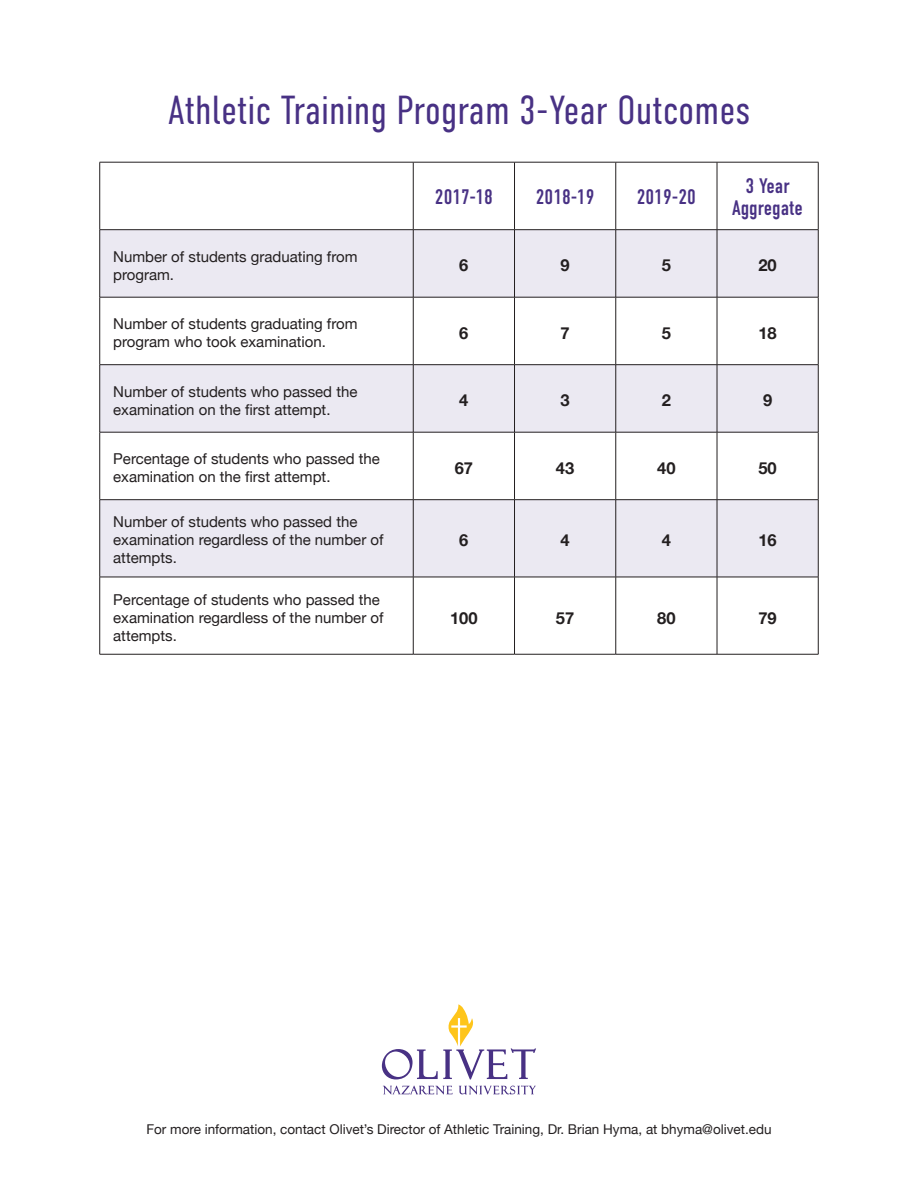
<style>
.page{position:relative;width:918px;height:1188px;background:#fff}
.page>*{position:absolute;margin:0;border:0;box-sizing:border-box;transform-origin:0 0}
.t1{font:300 40.5px "DIN Condensed";color:#483184}
.t2{font:21px/22.5px "DIN Condensed";color:#483184;text-align:center}
.t3{font:700 16.5px "Helvetica Neue";color:#231f20}
.t4{font:15px/18px "Helvetica Neue";color:#231f20}
.t5{font:13.5px "Helvetica Neue";color:#231f20}
</style>
<div class="page">
<svg style="left:382px;top:1004px;width:154px;height:91px"></svg>
<svg style="left:100px;top:230px;width:718px;height:347px;fill:#ebe9f2"></svg>
<hr style="left:100px;top:162px;width:313px;height:1px;background:#231f20">
<hr style="left:99px;top:162px;width:1px;height:68px;background:#231f20">
<hr style="left:413px;top:162px;width:102px;height:1px;background:#231f20">
<hr style="left:413px;top:162px;width:1px;height:68px;background:#231f20">
<hr style="left:515px;top:162px;width:101px;height:1px;background:#231f20">
<hr style="left:514px;top:162px;width:1px;height:68px;background:#231f20">
<hr style="left:616px;top:162px;width:101px;height:1px;background:#231f20">
<hr style="left:616px;top:162px;width:1px;height:68px;background:#231f20">
<hr style="left:717px;top:162px;width:101px;height:1px;background:#231f20">
<hr style="left:717px;top:162px;width:1px;height:68px;background:#231f20">
<hr style="left:818px;top:162px;width:1px;height:68px;background:#231f20">
<hr style="left:100px;top:229px;width:313px;height:1px;background:#231f20">
<hr style="left:99px;top:230px;width:1px;height:67px;background:#231f20">
<hr style="left:413px;top:229px;width:102px;height:1px;background:#231f20">
<hr style="left:413px;top:230px;width:1px;height:67px;background:#231f20">
<hr style="left:515px;top:229px;width:101px;height:1px;background:#231f20">
<hr style="left:514px;top:230px;width:1px;height:67px;background:#231f20">
<hr style="left:616px;top:229px;width:101px;height:1px;background:#231f20">
<hr style="left:616px;top:230px;width:1px;height:67px;background:#231f20">
<hr style="left:717px;top:229px;width:101px;height:1px;background:#231f20">
<hr style="left:717px;top:230px;width:1px;height:67px;background:#231f20">
<hr style="left:818px;top:230px;width:1px;height:67px;background:#231f20">
<hr style="left:100px;top:297px;width:313px;height:1px;background:#231f20">
<hr style="left:99px;top:297px;width:1px;height:67px;background:#231f20">
<hr style="left:413px;top:297px;width:102px;height:1px;background:#231f20">
<hr style="left:413px;top:297px;width:1px;height:67px;background:#231f20">
<hr style="left:515px;top:297px;width:101px;height:1px;background:#231f20">
<hr style="left:514px;top:297px;width:1px;height:67px;background:#231f20">
<hr style="left:616px;top:297px;width:101px;height:1px;background:#231f20">
<hr style="left:616px;top:297px;width:1px;height:67px;background:#231f20">
<hr style="left:717px;top:297px;width:101px;height:1px;background:#231f20">
<hr style="left:717px;top:297px;width:1px;height:67px;background:#231f20">
<hr style="left:818px;top:297px;width:1px;height:67px;background:#231f20">
<hr style="left:100px;top:364px;width:313px;height:1px;background:#231f20">
<hr style="left:99px;top:365px;width:1px;height:67px;background:#231f20">
<hr style="left:413px;top:364px;width:102px;height:1px;background:#231f20">
<hr style="left:413px;top:365px;width:1px;height:67px;background:#231f20">
<hr style="left:515px;top:364px;width:101px;height:1px;background:#231f20">
<hr style="left:514px;top:365px;width:1px;height:67px;background:#231f20">
<hr style="left:616px;top:364px;width:101px;height:1px;background:#231f20">
<hr style="left:616px;top:365px;width:1px;height:67px;background:#231f20">
<hr style="left:717px;top:364px;width:101px;height:1px;background:#231f20">
<hr style="left:717px;top:365px;width:1px;height:67px;background:#231f20">
<hr style="left:818px;top:365px;width:1px;height:67px;background:#231f20">
<hr style="left:100px;top:432px;width:313px;height:1px;background:#231f20">
<hr style="left:99px;top:432px;width:1px;height:68px;background:#231f20">
<hr style="left:413px;top:432px;width:102px;height:1px;background:#231f20">
<hr style="left:413px;top:432px;width:1px;height:68px;background:#231f20">
<hr style="left:515px;top:432px;width:101px;height:1px;background:#231f20">
<hr style="left:514px;top:432px;width:1px;height:68px;background:#231f20">
<hr style="left:616px;top:432px;width:101px;height:1px;background:#231f20">
<hr style="left:616px;top:432px;width:1px;height:68px;background:#231f20">
<hr style="left:717px;top:432px;width:101px;height:1px;background:#231f20">
<hr style="left:717px;top:432px;width:1px;height:68px;background:#231f20">
<hr style="left:818px;top:432px;width:1px;height:68px;background:#231f20">
<hr style="left:100px;top:499px;width:313px;height:1px;background:#231f20">
<hr style="left:99px;top:500px;width:1px;height:77px;background:#231f20">
<hr style="left:413px;top:499px;width:102px;height:1px;background:#231f20">
<hr style="left:413px;top:500px;width:1px;height:77px;background:#231f20">
<hr style="left:515px;top:499px;width:101px;height:1px;background:#231f20">
<hr style="left:514px;top:500px;width:1px;height:77px;background:#231f20">
<hr style="left:616px;top:499px;width:101px;height:1px;background:#231f20">
<hr style="left:616px;top:500px;width:1px;height:77px;background:#231f20">
<hr style="left:717px;top:499px;width:101px;height:1px;background:#231f20">
<hr style="left:717px;top:500px;width:1px;height:77px;background:#231f20">
<hr style="left:818px;top:500px;width:1px;height:77px;background:#231f20">
<hr style="left:100px;top:577px;width:313px;height:1px;background:#231f20">
<hr style="left:99px;top:577px;width:1px;height:77px;background:#231f20">
<hr style="left:413px;top:577px;width:102px;height:1px;background:#231f20">
<hr style="left:413px;top:577px;width:1px;height:77px;background:#231f20">
<hr style="left:515px;top:577px;width:101px;height:1px;background:#231f20">
<hr style="left:514px;top:577px;width:1px;height:77px;background:#231f20">
<hr style="left:616px;top:577px;width:101px;height:1px;background:#231f20">
<hr style="left:616px;top:577px;width:1px;height:77px;background:#231f20">
<hr style="left:717px;top:577px;width:101px;height:1px;background:#231f20">
<hr style="left:717px;top:577px;width:1px;height:77px;background:#231f20">
<hr style="left:818px;top:577px;width:1px;height:77px;background:#231f20">
<hr style="left:100px;top:654px;width:313px;height:1px;background:#231f20">
<hr style="left:413px;top:654px;width:102px;height:1px;background:#231f20">
<hr style="left:515px;top:654px;width:101px;height:1px;background:#231f20">
<hr style="left:616px;top:654px;width:101px;height:1px;background:#231f20">
<hr style="left:717px;top:654px;width:101px;height:1px;background:#231f20">
<p class="t1" style="left:168px;top:87px;width:584px">Athletic Training Program 3-Year Outcomes</p>
<p class="t2" style="left:435px;top:186px;width:60px">2017-18</p>
<p class="t2" style="left:536px;top:186px;width:60px">2018-19</p>
<p class="t2" style="left:637px;top:186px;width:61px">2019-20</p>
<p class="t2" style="left:732px;top:175px;width:72px">3 Year<br>Aggregate</p>
<p class="t4" style="left:113px;top:248px;width:246px">Number of students graduating from program.</p>
<p class="t3" style="left:459px;top:253px;width:11px">6</p>
<p class="t3" style="left:561px;top:253px;width:11px">9</p>
<p class="t3" style="left:662px;top:253px;width:11px">5</p>
<p class="t3" style="left:758px;top:253px;width:20px">20</p>
<p class="t4" style="left:113px;top:316px;width:246px">Number of students graduating from program who took examination.</p>
<p class="t3" style="left:459px;top:320px;width:11px">6</p>
<p class="t3" style="left:561px;top:320px;width:11px">7</p>
<p class="t3" style="left:662px;top:320px;width:11px">5</p>
<p class="t3" style="left:758px;top:320px;width:20px">18</p>
<p class="t4" style="left:113px;top:383px;width:246px">Number of students who passed the examination on the first attempt.</p>
<p class="t3" style="left:459px;top:388px;width:11px">4</p>
<p class="t3" style="left:561px;top:388px;width:11px">3</p>
<p class="t3" style="left:662px;top:388px;width:11px">2</p>
<p class="t3" style="left:763px;top:388px;width:11px">9</p>
<p class="t4" style="left:113px;top:451px;width:268px">Percentage of students who passed the examination on the first attempt.</p>
<p class="t3" style="left:455px;top:455px;width:20px">67</p>
<p class="t3" style="left:556px;top:455px;width:20px">43</p>
<p class="t3" style="left:657px;top:455px;width:20px">40</p>
<p class="t3" style="left:758px;top:455px;width:20px">50</p>
<p class="t4" style="left:113px;top:514px;width:272px">Number of students who passed the examination regardless of the number of attempts.</p>
<p class="t3" style="left:459px;top:528px;width:11px">6</p>
<p class="t3" style="left:561px;top:528px;width:11px">4</p>
<p class="t3" style="left:662px;top:528px;width:11px">4</p>
<p class="t3" style="left:758px;top:528px;width:20px">16</p>
<p class="t4" style="left:113px;top:591px;width:272px">Percentage of students who passed the examination regardless of the number of attempts.</p>
<p class="t3" style="left:450px;top:605px;width:29px">100</p>
<p class="t3" style="left:556px;top:605px;width:20px">57</p>
<p class="t3" style="left:657px;top:605px;width:20px">80</p>
<p class="t3" style="left:758px;top:605px;width:20px">79</p>
<p class="t5" style="left:146px;top:1119px;width:627px">For more information, contact Olivet’s Director of Athletic Training, Dr. Brian Hyma, at bhyma@olivet.edu</p>
</div>
